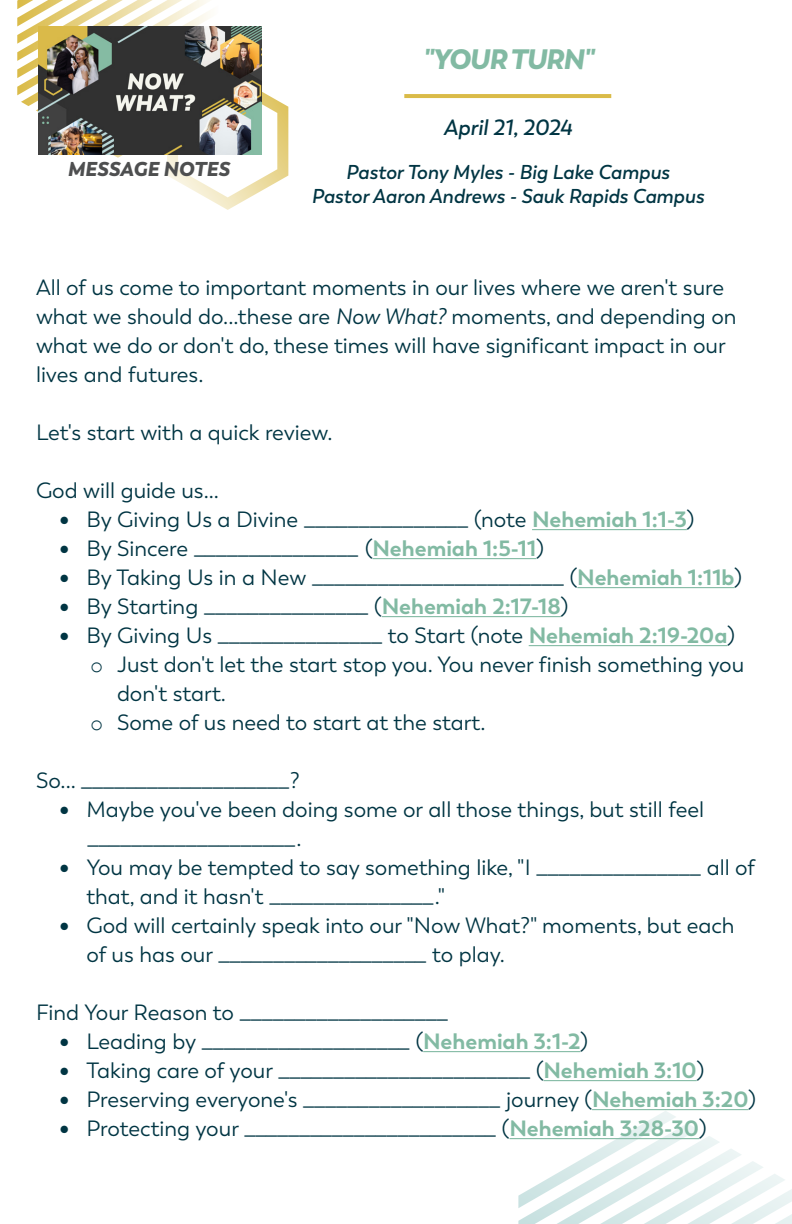
<style>
.page{position:relative;width:792px;height:1224px;background:#fff}
.page>*{position:absolute;margin:0;border:0;box-sizing:border-box;transform-origin:0 0}
.t1{font:italic 900 28px "Trenda";letter-spacing:-.04em;color:#82baa3}
.t2{font:22px/29px "Trenda";color:#003543}
.t3{font:italic 600 22px "Trenda";color:#003543}
.t4{font:italic 600 20px "Trenda";color:#003543}
.t5{font:italic 900 20px "Trenda";color:#4e4f50}
.s1{font-style:italic}
.s2{font-weight:800}
.s3{font-weight:700;color:#82baa3}
.s4{font-family:"Courier New"}
</style>
<div class="page">
<svg style="left:17px;top:0;width:271px;height:210px"></svg>
<svg style="left:518px;top:1111px;width:274px;height:113px"></svg>
<img style="left:38px;top:27px;width:223px;height:127px">
<hr style="left:404px;top:94px;width:207px;height:4px;background:#dabb48">
<hr style="left:532px;top:529px;width:155px;height:1px;background:#82baa3">
<hr style="left:373px;top:558px;width:163px;height:1px;background:#82baa3">
<hr style="left:577px;top:587px;width:158px;height:1px;background:#82baa3">
<hr style="left:382px;top:616px;width:179px;height:1px;background:#82baa3">
<hr style="left:529px;top:645px;width:199px;height:1px;background:#82baa3">
<hr style="left:423px;top:1051px;width:157px;height:1px;background:#82baa3">
<hr style="left:544px;top:1080px;width:153px;height:1px;background:#82baa3">
<hr style="left:592px;top:1109px;width:157px;height:1px;background:#82baa3">
<hr style="left:509px;top:1138px;width:190px;height:1px;background:#82baa3">
<p class="t1" style="left:423px;top:41px;width:173px">"YOUR TURN"</p>
<p class="t5" style="left:67px;top:156px;width:164px">MESSAGE NOTES</p>
<p class="t3" style="left:443px;top:115px;width:130px">April 21, 2024</p>
<p class="t4" style="left:346px;top:160px;width:325px">Pastor Tony Myles - Big Lake Campus</p>
<p class="t4" style="left:311px;top:184px;width:394px">Pastor Aaron Andrews - Sauk Rapids Campus</p>
<p class="t2" style="left:36px;top:274px;width:702px">All of us come to important moments in our lives where we aren't sure what we should do...these are <span class="s1">Now What?</span> moments, and depending on what we do or don't do, these times will have significant impact in our lives and futures.</p>
<p class="t2" style="left:36px;top:419px;width:298px">Let's start with a quick review.</p>
<p class="t2" style="left:36px;top:477px;width:185px">God will guide us...</p>
<p class="t2" style="left:59px;top:506px;width:636px"><span class="s2">•</span> By Giving Us a Divine _______________ (note <span class="s3">Nehemiah 1:1-3</span>)</p>
<p class="t2" style="left:59px;top:535px;width:486px"><span class="s2">•</span> By Sincere _______________ (<span class="s3">Nehemiah 1:5-11</span>)</p>
<p class="t2" style="left:59px;top:564px;width:684px"><span class="s2">•</span> By Taking Us in a New _______________________ (<span class="s3">Nehemiah 1:11b</span>)</p>
<p class="t2" style="left:59px;top:593px;width:510px"><span class="s2">•</span> By Starting _______________ (<span class="s3">Nehemiah 2:17-18</span>)</p>
<p class="t2" style="left:59px;top:622px;width:677px"><span class="s2">•</span> By Giving Us _______________ to Start (note <span class="s3">Nehemiah 2:19-20a</span>)</p>
<p class="t2" style="left:117px;top:651px;width:629px;text-indent:-27px"><span class="s4">o</span> Just don't let the start stop you. You never finish something you don't start.</p>
<p class="t2" style="left:90px;top:709px;width:397px"><span class="s4">o</span> Some of us need to start at the start.</p>
<p class="t2" style="left:36px;top:767px;width:265px">So... ___________________?</p>
<p class="t2" style="left:86px;top:796px;width:619px;text-indent:-27px"><span class="s2">•</span> Maybe you've been doing some or all those things, but still feel ___________________.</p>
<p class="t2" style="left:86px;top:854px;width:671px;text-indent:-27px"><span class="s2">•</span> You may be tempted to say something like, "I _______________ all of that, and it hasn't _______________."</p>
<p class="t2" style="left:86px;top:912px;width:650px;text-indent:-27px"><span class="s2">•</span> God will certainly speak into our "Now What?" moments, but each of us has our ___________________ to play.</p>
<p class="t2" style="left:36px;top:999px;width:414px">Find Your Reason to ___________________</p>
<p class="t2" style="left:59px;top:1028px;width:530px"><span class="s2">•</span> Leading by ___________________ (<span class="s3">Nehemiah 3:1-2</span>)</p>
<p class="t2" style="left:59px;top:1057px;width:646px"><span class="s2">•</span> Taking care of your _______________________ (<span class="s3">Nehemiah 3:10</span>)</p>
<p class="t2" style="left:59px;top:1086px;width:698px"><span class="s2">•</span> Preserving everyone's __________________ journey (<span class="s3">Nehemiah 3:20</span>)</p>
<p class="t2" style="left:59px;top:1115px;width:649px"><span class="s2">•</span> Protecting your _______________________ (<span class="s3">Nehemiah 3:28-30</span>)</p>
</div>
